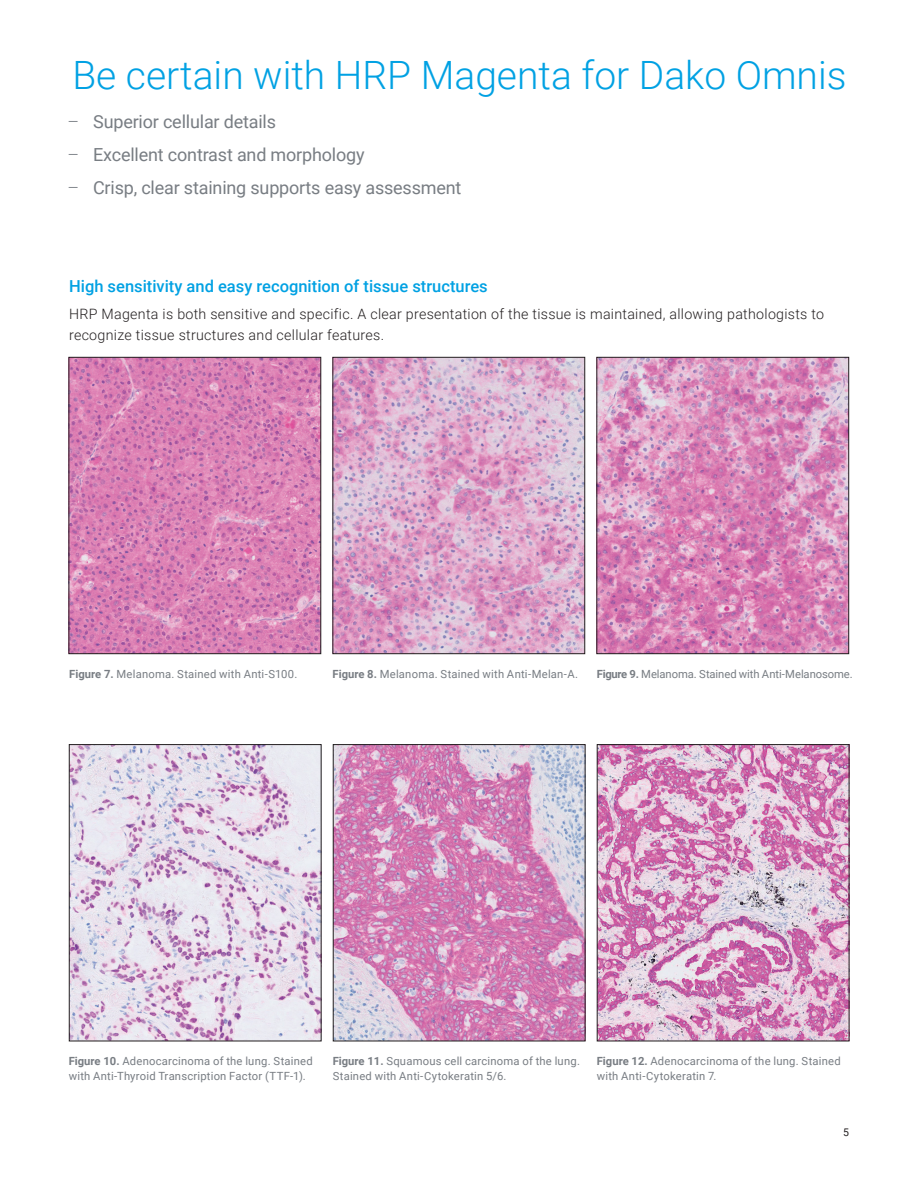
<style>
.page{position:relative;width:918px;height:1188px;background:#fff}
.page>*{position:absolute;margin:0;border:0;box-sizing:border-box;transform-origin:0 0}
.BROCHURE_quote_text{font:300 39px "Roboto";color:#00a1e3}
.t1{font:18px "Roboto";letter-spacing:-.01em;color:#787d83}
.BROCHURE_callout_sub{font:500 16.5px "Roboto";color:#00a1e3}
.BROCHURE_text_black{font:300 14.25px/21px "Roboto";letter-spacing:.02em;color:#231f20}
.BROCHURE_caption_gra{font:11.25px/15px "Roboto";letter-spacing:.02em;color:#787d83}
.BROCHURE_caption_gra-2{font:11.25px "Roboto";letter-spacing:-.005em;color:#787d83}
.t2{font:10.5px "Roboto";color:#231f20}
.s1{font-weight:300}
.s2{font-weight:700}
</style>
<div class="page">
<img style="left:71px;top:746px;width:248px;height:293px">
<div style="left:69px;top:744px;width:252px;height:297px;border:1px solid #231f20"></div>
<img style="left:335px;top:746px;width:248px;height:293px">
<div style="left:333px;top:744px;width:252px;height:297px;border:1px solid #231f20"></div>
<img style="left:599px;top:746px;width:248px;height:293px">
<div style="left:597px;top:744px;width:252px;height:297px;border:1px solid #231f20"></div>
<img style="left:71px;top:359px;width:248px;height:293px">
<div style="left:69px;top:357px;width:252px;height:297px;border:1px solid #231f20"></div>
<img style="left:335px;top:359px;width:248px;height:293px">
<div style="left:333px;top:357px;width:252px;height:297px;border:1px solid #231f20"></div>
<img style="left:599px;top:359px;width:248px;height:293px">
<div style="left:597px;top:357px;width:252px;height:297px;border:1px solid #231f20"></div>
<p class="BROCHURE_quote_text" style="left:72px;top:48px;width:776px">Be certain with HRP Magenta for Dako Omnis</p>
<p class="t1" style="left:67px;top:109px;width:210px"><span class="s1">–</span> Superior cellular details</p>
<p class="t1" style="left:67px;top:142px;width:299px"><span class="s1">–</span> Excellent contrast and morphology</p>
<p class="t1" style="left:67px;top:175px;width:395px"><span class="s1">–</span> Crisp, clear staining supports easy assessment</p>
<p class="BROCHURE_callout_sub" style="left:69px;top:274px;width:420px">High sensitivity and easy recognition of tissue structures</p>
<p class="BROCHURE_text_black" style="left:69px;top:302px;width:757px">HRP Magenta is both sensitive and specific. A clear presentation of the tissue is maintained, allowing pathologists to recognize tissue structures and cellular features.</p>
<p class="BROCHURE_caption_gra" style="left:69px;top:666px;width:230px"><span class="s2">Figure 7.</span> Melanoma. Stained with Anti-S100.</p>
<p class="BROCHURE_caption_gra" style="left:333px;top:666px;width:247px"><span class="s2">Figure 8.</span> Melanoma. Stained with Anti-Melan-A.</p>
<p class="BROCHURE_caption_gra-2" style="left:597px;top:666px;width:257px"><span class="s2">Figure 9.</span> Melanoma. Stained with Anti-Melanosome.</p>
<p class="BROCHURE_caption_gra" style="left:69px;top:1053px;width:246px"><span class="s2">Figure 10.</span> Adenocarcinoma of the lung. Stained with Anti-Thyroid Transcription Factor (TTF-1).</p>
<p class="BROCHURE_caption_gra" style="left:597px;top:1053px;width:246px"><span class="s2">Figure 12.</span> Adenocarcinoma of the lung. Stained with Anti-Cytokeratin 7.</p>
<p class="BROCHURE_caption_gra" style="left:333px;top:1053px;width:249px"><span class="s2">Figure 11.</span> Squamous cell carcinoma of the lung.<br>Stained with Anti-Cytokeratin 5/6.</p>
<p class="t2" style="left:843px;top:1125px;width:7px">5</p>
</div>
